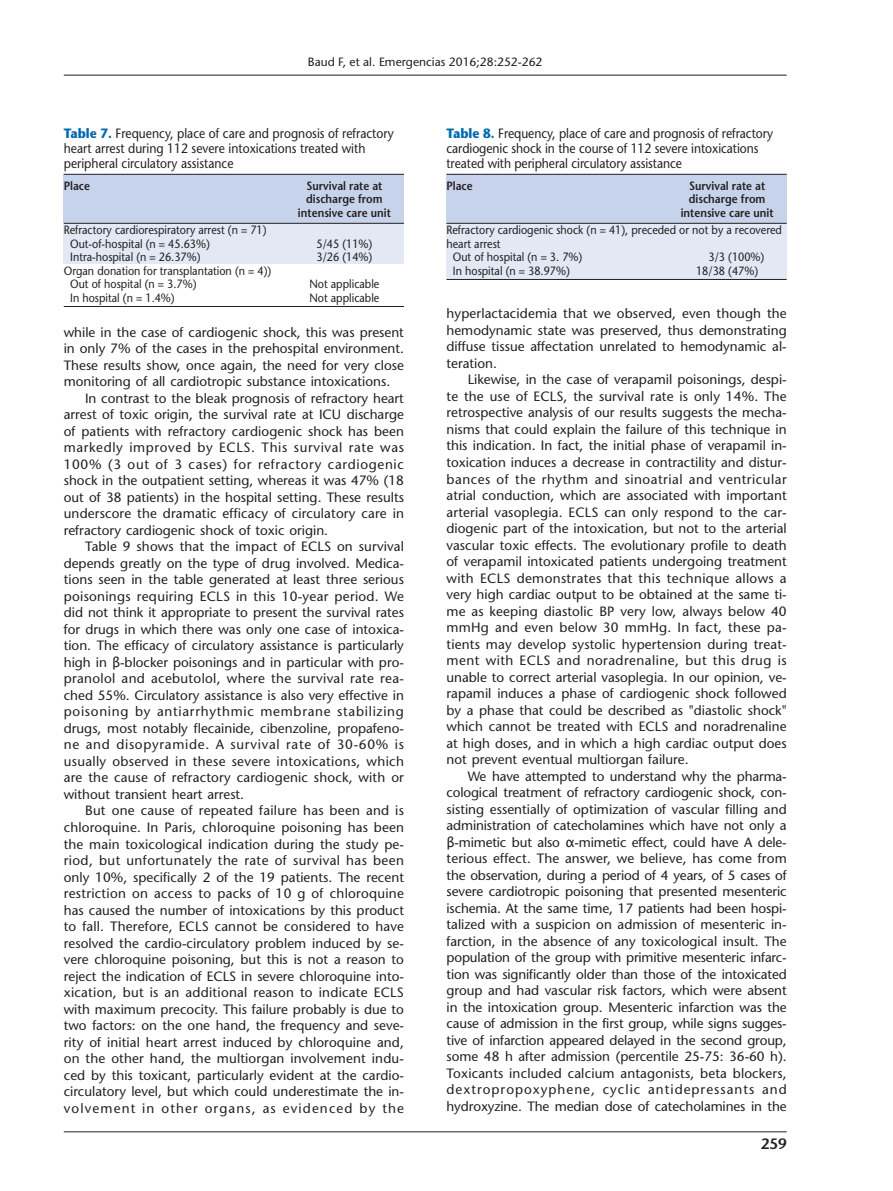
<style>
.page{position:relative;width:893px;height:1191px;background:#fff}
.page>*{position:absolute;margin:0;border:0;box-sizing:border-box;transform-origin:0 0}
.t1{font:600 15px "Stone Sans";color:#231f20}
.t2{font:13.5px/16.5px "Stone Sans";color:#231f20;text-align:justify}
.t3{font:13.5px/15px "Stone Sans";color:#231f20;scale:.9 1}
.t4{font:12px/13.5px "Stone Sans";color:#231f20;scale:.9 1}
.t5{font:600 12px/13.5px "Stone Sans";color:#231f20;text-align:center;scale:.9 1}
.t6{font:12px "Stone Sans";color:#231f20}
.s1{font-weight:700;color:#016ab0}
.s2{font-family:"Lucida Grande"}
</style>
<div class="page">
<hr style="left:64px;top:75px;width:723px;height:1px;background:#231f20">
<hr style="left:64px;top:1131px;width:723px;height:1px;background:#231f20">
<div style="left:64px;top:223px;width:340px;height:41px;background:#e2e8f4"></div>
<div style="left:64px;top:174px;width:340px;height:49px;background:#c7d3ea"></div>
<hr style="left:64px;top:174px;width:340px;height:1px;background:#231f20">
<hr style="left:64px;top:223px;width:340px;height:1px;background:#231f20">
<hr style="left:64px;top:306px;width:340px;height:1px;background:#231f20">
<div style="left:446px;top:223px;width:341px;height:56px;background:#e2e8f4"></div>
<div style="left:446px;top:174px;width:341px;height:49px;background:#c7d3ea"></div>
<hr style="left:446px;top:174px;width:341px;height:1px;background:#231f20">
<hr style="left:446px;top:223px;width:341px;height:1px;background:#231f20">
<hr style="left:446px;top:279px;width:341px;height:1px;background:#231f20">
<p class="t6" style="left:308px;top:57px;width:236px">Baud F, et al. Emergencias 2016;28:252-262</p>
<p class="t3" style="left:64px;top:127px;width:368px"><span class="s1">Table 7.</span> Frequency, place of care and prognosis of refractory heart arrest during 112 severe intoxications treated with peripheral circulatory assistance</p>
<p class="t5" style="left:64px;top:180px;width:31px">Place</p>
<p class="t5" style="left:298px;top:180px;width:105px">Survival rate at discharge from intensive care unit</p>
<p class="t4" style="left:70px;top:225px;width:220px;text-indent:-6px">Refractory cardiorespiratory arrest (n = 71)<br>Out-of-hospital (n = 45.63%)</p>
<p class="t4" style="left:316px;top:238px;width:64px">5/45 (11%)</p>
<p class="t4" style="left:70px;top:252px;width:146px">Intra-hospital (n = 26.37%)</p>
<p class="t4" style="left:316px;top:252px;width:64px">3/26 (14%)</p>
<p class="t4" style="left:70px;top:265px;width:225px;text-indent:-6px">Organ donation for transplantation (n = 4))<br>Out of hospital (n = 3.7%)</p>
<p class="t4" style="left:309px;top:279px;width:79px">Not applicable</p>
<p class="t4" style="left:70px;top:292px;width:118px">In hospital (n = 1.4%)</p>
<p class="t4" style="left:309px;top:292px;width:79px">Not applicable</p>
<p class="t2" style="left:64px;top:325px;width:342px">while in the case of cardiogenic shock, this was present in only 7% of the cases in the prehospital environment.<br>These results show, once again, the need for very close monitoring of all cardiotropic substance intoxications.</p>
<p class="t2" style="left:64px;top:391px;width:342px;text-indent:21px">In contrast to the bleak prognosis of refractory heart arrest of toxic origin, the survival rate at ICU discharge of patients with refractory cardiogenic shock has been markedly improved by ECLS. This survival rate was 100% (3 out of 3 cases) for refractory cardiogenic shock in the outpatient setting, whereas it was 47% (18 out of 38 patients) in the hospital setting. These results underscore the dramatic efficacy of circulatory care in refractory cardiogenic shock of toxic origin.</p>
<p class="t2" style="left:64px;top:540px;width:342px;text-indent:21px">Table 9 shows that the impact of ECLS on survival depends greatly on the type of drug involved. Medica&shy;tions seen in the table generated at least three serious poisonings requiring ECLS in this 10-year period. We did not think it appropriate to present the survival rates for drugs in which there was only one case of intoxica&shy;tion. The efficacy of circulatory assistance is particularly high in <span class="s2">β</span>-blocker poisonings and in particular with pro&shy;pranolol and acebutolol, where the survival rate rea&shy;ched 55%. Circulatory assistance is also very effective in poisoning by antiarrhythmic membrane stabilizing drugs, most notably flecainide, cibenzoline, propafeno&shy;ne and disopyramide. A survival rate of 30-60% is usually observed in these severe intoxications, which are the cause of refractory cardiogenic shock, with or without transient heart arrest.</p>
<p class="t2" style="left:64px;top:804px;width:342px;text-indent:21px">But one cause of repeated failure has been and is chloroquine. In Paris, chloroquine poisoning has been the main toxicological indication during the study pe&shy;riod, but unfortunately the rate of survival has been only 10%, specifically 2 of the 19 patients. The recent restriction on access to packs of 10 g of chloroquine has caused the number of intoxications by this product to fall. Therefore, ECLS cannot be considered to have resolved the cardio-circulatory problem induced by se&shy;vere chloroquine poisoning, but this is not a reason to reject the indication of ECLS in severe chloroquine into&shy;xication, but is an additional reason to indicate ECLS with maximum precocity. This failure probably is due to two factors: on the one hand, the frequency and seve&shy;rity of initial heart arrest induced by chloroquine and, on the other hand, the multiorgan involvement indu&shy;ced by this toxicant, particularly evident at the cardio&shy;circulatory level, but which could underestimate the in&shy;volvement in other organs, as evidenced by the</p>
<p class="t3" style="left:446px;top:127px;width:364px"><span class="s1">Table 8.</span> Frequency, place of care and prognosis of refractory cardiogenic shock in the course of 112 severe intoxications treated with peripheral circulatory assistance</p>
<p class="t5" style="left:446px;top:180px;width:31px">Place</p>
<p class="t5" style="left:681px;top:180px;width:105px">Survival rate at discharge from intensive care unit</p>
<p class="t4" style="left:446px;top:225px;width:374px">Refractory cardiogenic shock (n = 41), preceded or not by a recovered</p>
<p class="t4" style="left:446px;top:238px;width:62px">heart arrest</p>
<p class="t4" style="left:453px;top:252px;width:145px">Out of hospital (n = 3. 7%)</p>
<p class="t4" style="left:708px;top:252px;width:64px">3/3 (100%)</p>
<p class="t4" style="left:453px;top:265px;width:131px">In hospital (n = 38.97%)</p>
<p class="t4" style="left:696px;top:265px;width:70px">18/38 (47%)</p>
<p class="t2" style="left:447px;top:307px;width:342px">hyperlactacidemia that we observed, even though the hemodynamic state was preserved, thus demonstrating diffuse tissue affectation unrelated to hemodynamic al&shy;teration.</p>
<p class="t2" style="left:447px;top:373px;width:342px;text-indent:21px">Likewise, in the case of verapamil poisonings, despi&shy;te the use of ECLS, the survival rate is only 14%. The retrospective analysis of our results suggests the mecha&shy;nisms that could explain the failure of this technique in this indication. In fact, the initial phase of verapamil in&shy;toxication induces a decrease in contractility and distur&shy;bances of the rhythm and sinoatrial and ventricular atrial conduction, which are associated with important arterial vasoplegia. ECLS can only respond to the car&shy;diogenic part of the intoxication, but not to the arterial vascular toxic effects. The evolutionary profile to death of verapamil intoxicated patients undergoing treatment with ECLS demonstrates that this technique allows a very high cardiac output to be obtained at the same ti&shy;me as keeping diastolic BP very low, always below 40 mmHg and even below 30 mmHg. In fact, these pa&shy;tients may develop systolic hypertension during treat&shy;ment with ECLS and noradrenaline, but this drug is unable to correct arterial vasoplegia. In our opinion, ve&shy;rapamil induces a phase of cardiogenic shock followed by a phase that could be described as "diastolic shock" which cannot be treated with ECLS and noradrenaline at high doses, and in which a high cardiac output does not prevent eventual multiorgan failure.</p>
<p class="t2" style="left:447px;top:769px;width:342px;text-indent:21px">We have attempted to understand why the pharma&shy;cological treatment of refractory cardiogenic shock, con&shy;sisting essentially of optimization of vascular filling and administration of catecholamines which have not only a <span class="s2">β</span>-mimetic but also <span class="s2">α</span>-mimetic effect, could have A dele&shy;terious effect. The answer, we believe, has come from the observation, during a period of 4 years, of 5 cases of severe cardiotropic poisoning that presented mesenteric ischemia. At the same time, 17 patients had been hospi&shy;talized with a suspicion on admission of mesenteric in&shy;farction, in the absence of any toxicological insult. The population of the group with primitive mesenteric infarc&shy;tion was significantly older than those of the intoxicated group and had vascular risk factors, which were absent in the intoxication group. Mesenteric infarction was the cause of admission in the first group, while signs sugges&shy;tive of infarction appeared delayed in the second group, some 48 h after admission (percentile 25-75: 36-60 h).<br>Toxicants included calcium antagonists, beta blockers, dextropropoxyphene, cyclic antidepressants and hydroxyzine. The median dose of catecholamines in the</p>
<p class="t1" style="left:761px;top:1138px;width:27px">259</p>
</div>
